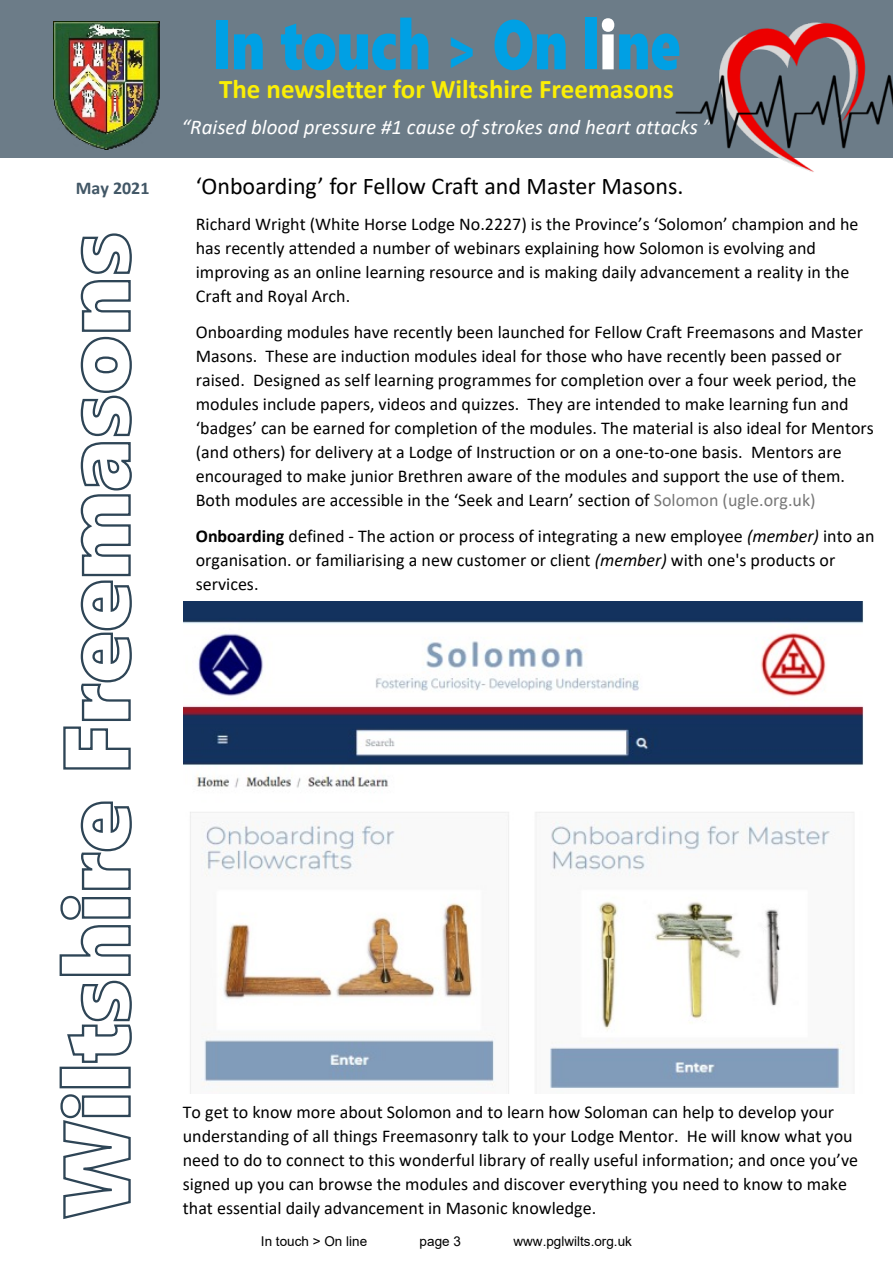
<style>
.page{position:relative;width:893px;height:1263px;background:#fff}
.page>*{position:absolute;margin:0;border:0;box-sizing:border-box;transform-origin:0 0}
.t1{font:69.9px "Segoe UI Black";color:#00a0e4;scale:.77 1}
.t2{font:700 27px "Calibri";color:#faee06}
.t3{font:24px "Calibri";color:#000}
.t4{font:italic 21px "Calibri";color:#fff}
.t5{font:18px/24px "Calibri";color:#000}
.t6{font:700 18px "Calibri";color:#425766}
.t7{font:13.5px "Arial";color:#000}
.s1{font-size:58.35px}
.s2{color:#fff}
.s3{color:#777}
.s4{font-weight:700}
.s5{font-style:italic}
</style>
<div class="page">
<div style="left:0;top:0;width:893px;height:157px;background:#6c7c88"></div>
<svg style="left:60px;top:1094px;width:71px;height:125px"></svg>
<div style="left:60px;top:1067px;width:71px;height:21px;border:2px solid #2e4556"></div>
<svg style="left:59px;top:801px;width:73px;height:262px"></svg>
<svg style="left:63px;top:233px;width:69px;height:537px"></svg>
<img style="left:53px;top:22px;width:106px;height:127px">
<img style="left:592px;top:22px;width:301px;height:150px">
<img style="left:183px;top:601px;width:681px;height:493px">
<p class="t6" style="left:76px;top:180px;width:75px">May 2021</p>
<h1 class="t1" style="left:212px;top:18px;width:609px">In touch <span class="s1">&gt;</span> On l<span class="s2">i</span>ne</h1>
<h2 class="t2" style="left:219px;top:77px;width:456px">The newsletter for Wiltshire Freemasons</h2>
<p class="t4" style="left:182px;top:118px;width:531px">“Raised blood pressure #1 cause of strokes and heart attacks ”</p>
<h3 class="t3" style="left:196px;top:176px;width:489px">‘Onboarding’ for Fellow Craft and Master Masons.</h3>
<p class="t5" style="left:196px;top:213px;width:664px">Richard Wright (White Horse Lodge No.2227) is the Province’s ‘Solomon’ champion and he has recently attended a number of webinars explaining how Solomon is evolving and improving as an online learning resource and is making daily advancement a reality in the Craft and Royal Arch.</p>
<p class="t5" style="left:196px;top:321px;width:680px">Onboarding modules have recently been launched for Fellow Craft Freemasons and Master Masons. These are induction modules ideal for those who have recently been passed or raised. Designed as self learning programmes for completion over a four week period, the modules include papers, videos and quizzes. They are intended to make learning fun and ‘badges’ can be earned for completion of the modules. The material is also ideal for Mentors (and others) for delivery at a Lodge of Instruction or on a one-to-one basis. Mentors are encouraged to make junior Brethren aware of the modules and support the use of them.<br>Both modules are accessible in the ‘Seek and Learn’ section of <span class="s3">Solomon (ugle.org.uk)</span></p>
<p class="t5" style="left:196px;top:525px;width:680px"><span class="s4">Onboarding</span> defined - The action or process of integrating a new employee <span class="s5">(member)</span> into an organisation. or familiarising a new customer or client <span class="s5">(member)</span> with one's products or services.</p>
<p class="t5" style="left:183px;top:1101px;width:677px">To get to know more about Solomon and to learn how Soloman can help to develop your understanding of all things Freemasonry talk to your Lodge Mentor. He will know what you need to do to connect to this wonderful library of really useful information; and once you’ve signed up you can browse the modules and discover everything you need to know to make that essential daily advancement in Masonic knowledge.</p>
<p class="t7" style="left:261px;top:1236px;width:108px">In touch &gt; On line</p>
<p class="t7" style="left:420px;top:1236px;width:43px">page 3</p>
<p class="t7" style="left:513px;top:1236px;width:120px">www.pglwilts.org.uk</p>
</div>
